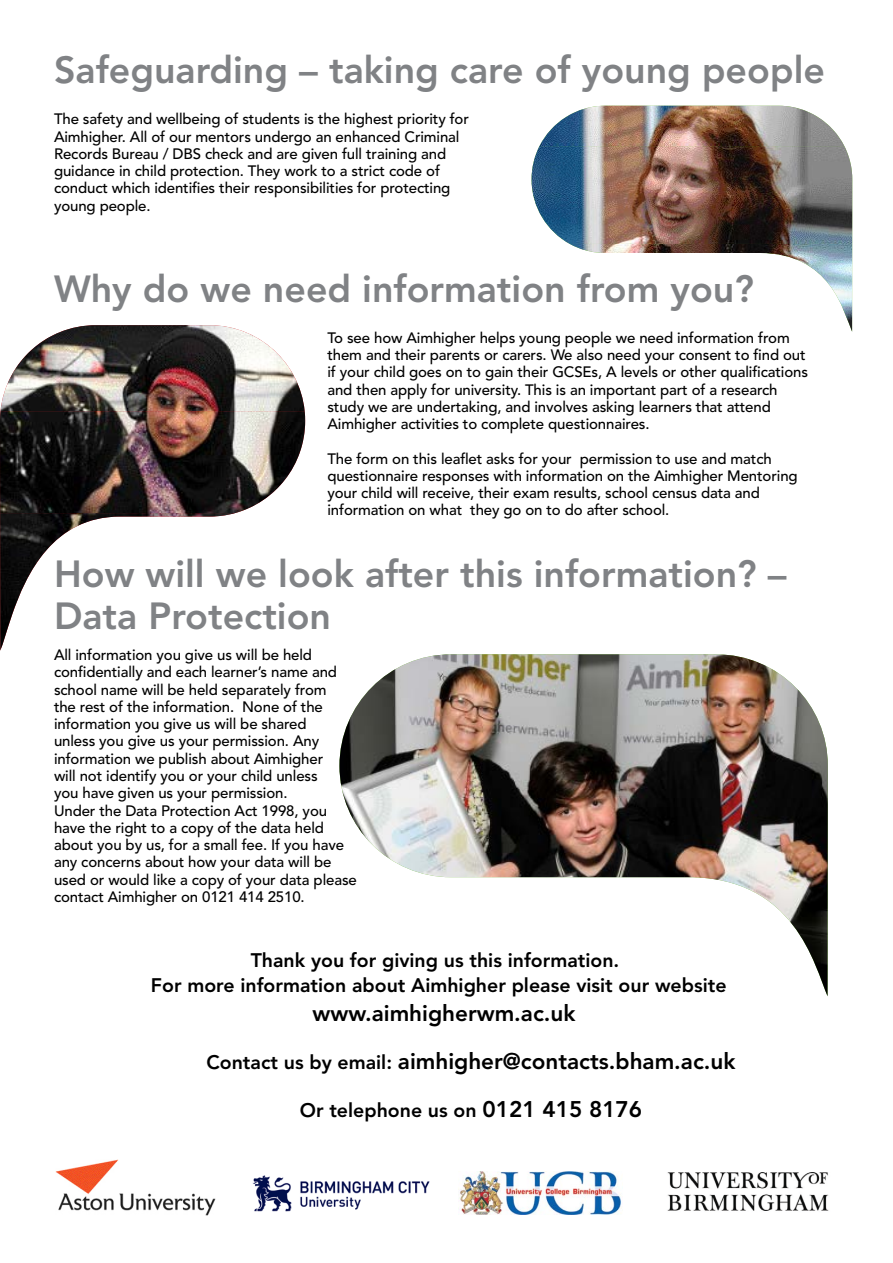
<style>
.page{position:relative;width:893px;height:1263px;background:#fff}
.page>*{position:absolute;margin:0;border:0;box-sizing:border-box;transform-origin:0 0}
.t1{font:800 37.5px/42px "Avenir";color:#808285}
.t2{font:800 22.5px/48px "Avenir";color:#000}
.t3{font:800 19.5px/25.5px "Avenir";color:#000;text-align:center}
.t4{font:500 15px/17.2px "Avenir";letter-spacing:-.01em;color:#000}
.s1{font-size:19.5px}
.s2{font-size:22.5px}
</style>
<div class="page">
<img style="left:459px;top:1171px;width:163px;height:43px">
<img style="left:667px;top:1172px;width:162px;height:39px">
<img style="left:252px;top:1175px;width:178px;height:37px">
<img style="left:539px;top:106px;width:305px;height:40px">
<img style="left:531px;top:146px;width:321px;height:98px">
<img style="left:570px;top:244px;width:282px;height:88px">
<img style="left:339px;top:654px;width:489px;height:342px">
<img style="left:0;top:325px;width:305px;height:188px">
<img style="left:0;top:513px;width:235px;height:102px">
<img style="left:0;top:615px;width:12px;height:36px">
<img style="left:56px;top:1159px;width:160px;height:56px">
<h1 class="t1" style="left:54px;top:48px;width:772px">Safeguarding – taking care of young people</h1>
<p class="t4" style="left:54px;top:111px;width:416px">The safety and wellbeing of students is the highest priority for Aimhigher. All of our mentors undergo an enhanced Criminal Records Bureau / DBS check and are given full training and guidance in child protection. They work to a strict code of conduct which identifies their responsibilities for protecting young people.</p>
<h1 class="t1" style="left:54px;top:268px;width:701px">Why do we need information from you?</h1>
<p class="t4" style="left:327px;top:329px;width:482px">To see how Aimhigher helps young people we need information from them and their parents or carers. We also need your consent to find out if your child goes on to gain their GCSEs, A levels or other qualifications and then apply for university. This is an important part of a research study we are undertaking, and involves asking learners that attend Aimhigher activities to complete questionnaires.</p>
<p class="t4" style="left:327px;top:450px;width:472px">The form on this leaflet asks for your permission to use and match questionnaire responses with information on the Aimhigher Mentoring your child will receive, their exam results, school census data and information on what they go on to do after school.</p>
<h1 class="t1" style="left:54px;top:553px;width:734px">How will we look after this information? –<br>Data Protection</h1>
<p class="t4" style="left:54px;top:647px;width:304px">All information you give us will be held confidentially and each learner’s name and school name will be held separately from<br>the rest of the information. None of the information you give us will be shared<br>unless you give us your permission. Any information we publish about Aimhigher<br>will not identify you or your child unless<br>you have given us your permission.<br>Under the Data Protection Act 1998, you have the right to a copy of the data held about you by us, for a small fee. If you have any concerns about how your data will be used or would like a copy of your data please contact Aimhigher on 0121 414 2510.</p>
<h3 class="t3" style="left:151px;top:947px;width:577px">Thank you for giving us this information.<br>For more information about Aimhigher please visit our website</h3>
<h2 class="t2" style="left:207px;top:989px;width:530px;text-indent:106px">www.aimhigherwm.ac.uk<br><span class="s1">Contact us by email:</span> aimhigher@contacts.bham.ac.uk</h2>
<h3 class="t3" style="left:300px;top:1097px;width:344px">Or telephone us on <span class="s2">0121 415 8176</span></h3>
</div>
